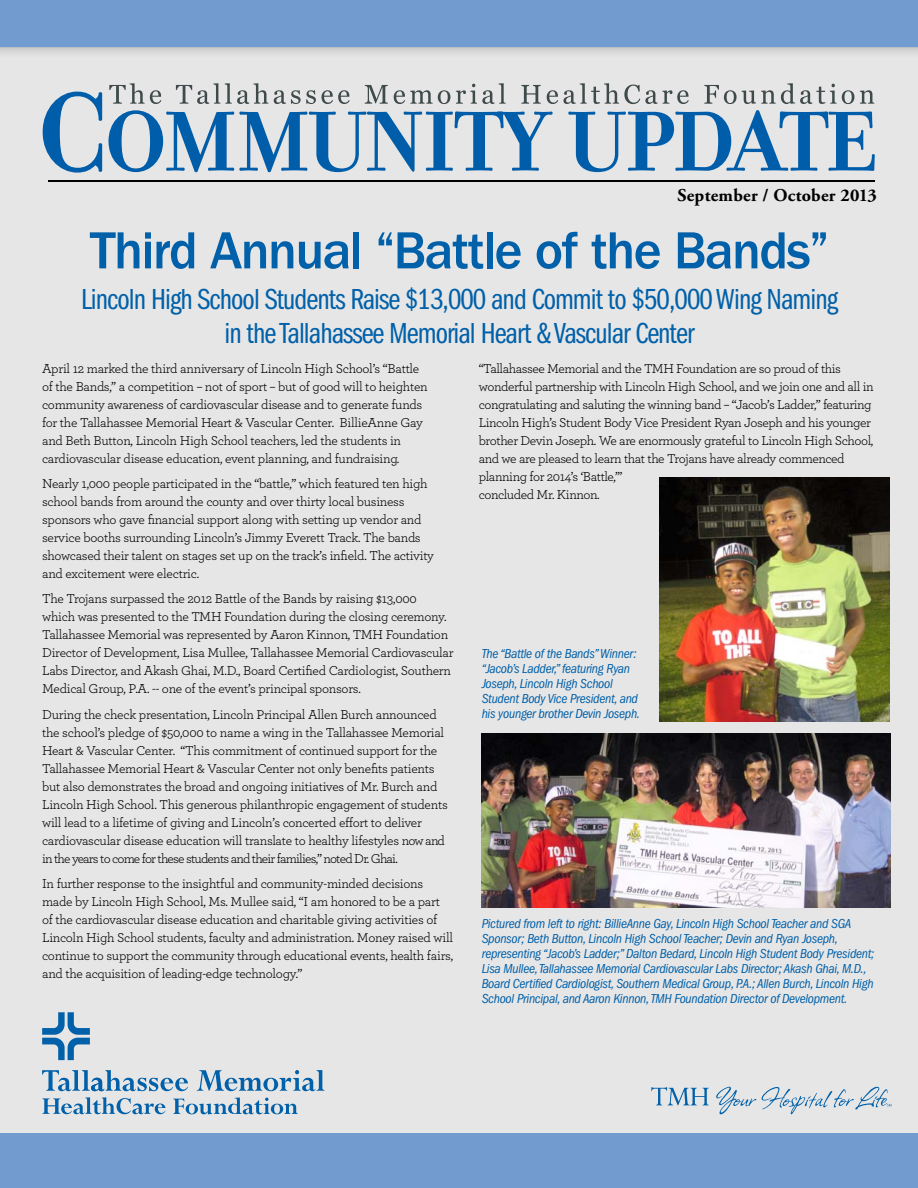
<style>
.page{position:relative;width:918px;height:1188px;background:#fff}
.page>*{position:absolute;margin:0;border:0;box-sizing:border-box;transform-origin:0 0}
.t1{font:500 54px "Franklin Gothic LT";letter-spacing:-.03em;color:#0060a9}
.t2{font:30px/34.5px "Franklin Gothic LT Book Cmpr";letter-spacing:-.03em;color:#0060a9;text-align:center;scale:1.05 1}
.t3{font:700 18px "Adobe Garamond Pro";letter-spacing:.015em;color:#000}
.t4{font:13.5px/18px "Archer";letter-spacing:-.02em;color:#000}
.t5{font:italic condensed 13.5px/15px "Franklin Gothic LT";letter-spacing:-.02em;color:#0060a9}
</style>
<div class="page">
<div style="left:0;top:0;width:918px;height:1133px;background:#e7e6e6"></div>
<svg style="left:42px;top:1070px;width:146px;height:21px;background:#9dbbd2"></svg>
<svg style="left:197px;top:1070px;width:127px;height:21px;background:#9dbbd2"></svg>
<svg style="left:42px;top:1012px;width:48px;height:48px;background:#89afcd"></svg>
<svg style="left:42px;top:1097px;width:123px;height:17px;background:#9ebbd2"></svg>
<svg style="left:173px;top:1098px;width:125px;height:16px;background:#9dbbd2"></svg>
<div style="left:0;top:1133px;width:918px;height:55px;background:#729bcf"></div>
<svg style="left:651px;top:1087px;width:58px;height:18px"></svg>
<svg style="left:716px;top:1087px;width:176px;height:27px;background:#c8d4dd"></svg>
<img style="left:482px;top:734px;width:409px;height:174px">
<img style="left:660px;top:478px;width:230px;height:243px">
<svg style="left:109px;top:83px;width:52px;height:21px"></svg>
<svg style="left:176px;top:83px;width:92px;height:21px;background:#bfc1c1"></svg>
<svg style="left:274px;top:90px;width:76px;height:14px"></svg>
<svg style="left:365px;top:85px;width:23px;height:19px"></svg>
<svg style="left:394px;top:90px;width:56px;height:14px"></svg>
<svg style="left:456px;top:83px;width:50px;height:21px"></svg>
<svg style="left:521px;top:85px;width:20px;height:19px"></svg>
<svg style="left:547px;top:83px;width:142px;height:21px;background:#c3c4c4"></svg>
<svg style="left:704px;top:83px;width:150px;height:21px;background:#c2c4c4"></svg>
<svg style="left:860px;top:90px;width:14px;height:14px"></svg>
<svg style="left:43px;top:92px;width:59px;height:81px;background:#99b8d1"></svg>
<svg style="left:109px;top:110px;width:444px;height:62px;background:#95b5d0"></svg>
<svg style="left:568px;top:110px;width:307px;height:62px;background:#94b5d0"></svg>
<hr style="left:48px;top:180px;width:826px;height:1px;background:#000">
<h3 class="t3" style="left:678px;top:188px;width:201px">September / October 2013</h3>
<h1 class="t1" style="left:90px;top:230px;width:741px">Third Annual “Battle of the Bands”</h1>
<h2 class="t2" style="left:81px;top:285px;width:722px">Lincoln High School Students Raise $13,000 and Commit to $50,000 Wing Naming in the Tallahassee Memorial Heart &amp; Vascular Center</h2>
<p class="t4" style="left:42px;top:360px;width:387px">April 12 marked the third anniversary of Lincoln High School’s “Battle of the Bands,” a competition – not of sport – but of good will to heighten community awareness of cardiovascular disease and to generate funds for the Tallahassee Memorial Heart &amp; Vascular Center. BillieAnne Gay and Beth Button, Lincoln High School teachers, led the students in cardiovascular disease education, event planning, and fundraising.</p>
<p class="t4" style="left:42px;top:476px;width:393px">Nearly 1,000 people participated in the “battle,” which featured ten high school bands from around the county and over thirty local business sponsors who gave financial support along with setting up vendor and service booths surrounding Lincoln’s Jimmy Everett Track. The bands showcased their talent on stages set up on the track’s infield. The activity and excitement were electric.</p>
<p class="t4" style="left:42px;top:591px;width:413px">The Trojans surpassed the 2012 Battle of the Bands by raising $13,000<br>which was presented to the TMH Foundation during the closing ceremony.<br>Tallahassee Memorial was represented by Aaron Kinnon, TMH Foundation Director of Development, Lisa Mullee, Tallahassee Memorial Cardiovascular Labs Director, and Akash Ghai, M.D., Board Certified Cardiologist, Southern Medical Group, P.A. -- one of the event’s principal sponsors.</p>
<p class="t4" style="left:42px;top:707px;width:407px">During the check presentation, Lincoln Principal Allen Burch announced the school’s pledge of $50,000 to name a wing in the Tallahassee Memorial Heart &amp; Vascular Center. “This commitment of continued support for the Tallahassee Memorial Heart &amp; Vascular Center not only benefits patients but also demonstrates the broad and ongoing initiatives of Mr. Burch and Lincoln High School. This generous philanthropic engagement of students will lead to a lifetime of giving and Lincoln’s concerted effort to deliver cardiovascular disease education will translate to healthy lifestyles now and in the years to come for these students and their families,” noted Dr. Ghai.</p>
<p class="t4" style="left:42px;top:876px;width:413px">In further response to the insightful and community-minded decisions made by Lincoln High School, Ms. Mullee said, “I am honored to be a part of the cardiovascular disease education and charitable giving activities of Lincoln High School students, faculty and administration. Money raised will continue to support the community through educational events, health fairs, and the acquisition of leading-edge technology.”</p>
<p class="t4" style="left:479px;top:360px;width:396px">“Tallahassee Memorial and the TMH Foundation are so proud of this wonderful partnership with Lincoln High School, and we join one and all in congratulating and saluting the winning band – “Jacob’s Ladder,” featuring Lincoln High’s Student Body Vice President Ryan Joseph and his younger brother Devin Joseph. We are enormously grateful to Lincoln High School, and we are pleased to learn that the Trojans have already commenced planning for 2014’s ‘Battle,’”<br>concluded Mr. Kinnon.</p>
<p class="t5" style="left:482px;top:647px;width:160px">The “Battle of the Bands” Winner: “Jacob’s Ladder,” featuring Ryan<br>Joseph, Lincoln High School<br>Student Body Vice President, and his younger brother Devin Joseph.</p>
<p class="t5" style="left:482px;top:918px;width:394px">Pictured from left to right: BillieAnne Gay, Lincoln High School Teacher and SGA Sponsor; Beth Button, Lincoln High School Teacher; Devin and Ryan Joseph, representing “Jacob’s Ladder;” Dalton Bedard, Lincoln High Student Body President; Lisa Mullee, Tallahassee Memorial Cardiovascular Labs Director; Akash Ghai, M.D., Board Certified Cardiologist, Southern Medical Group, P.A.; Allen Burch, Lincoln High School Principal, and Aaron Kinnon, TMH Foundation Director of Development.</p>
</div>
